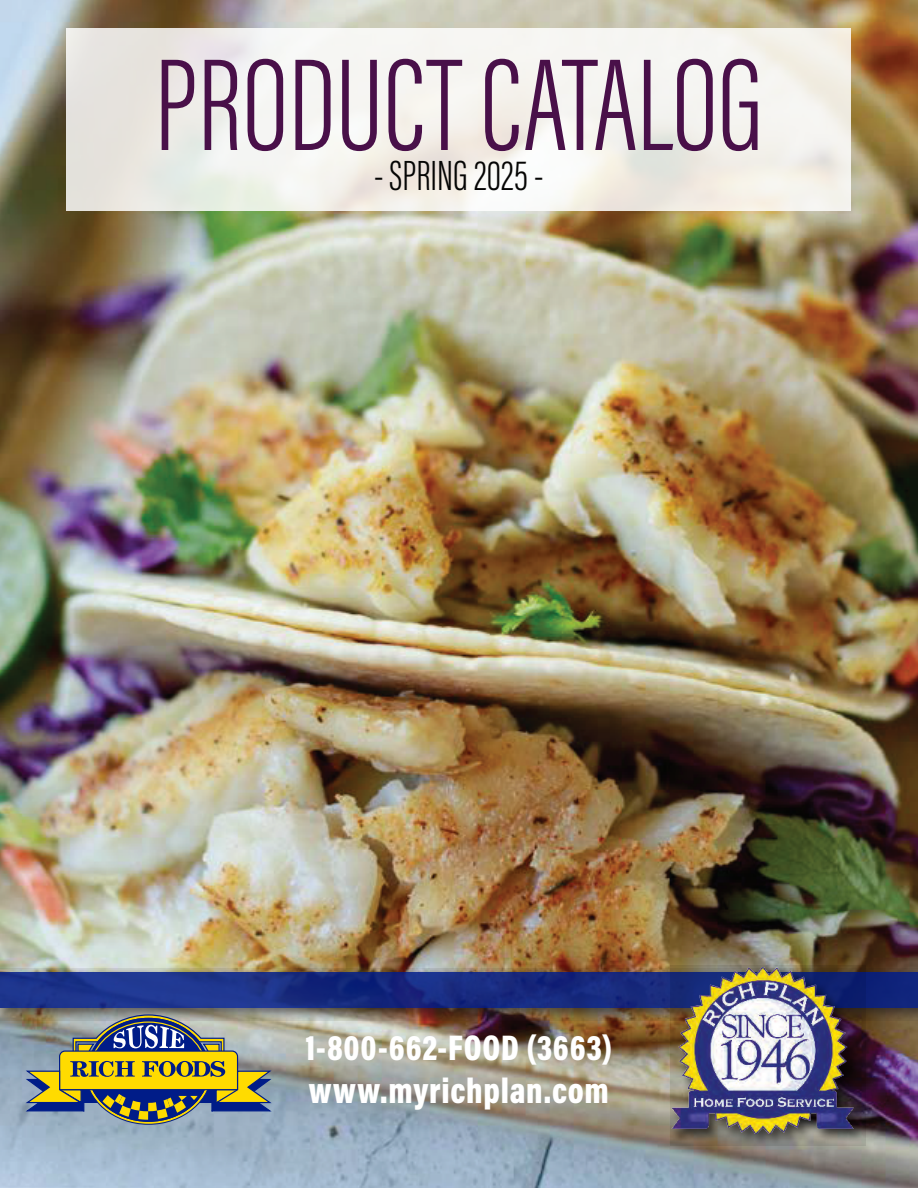
<style>
.page{position:relative;width:918px;height:1188px;background:#fff}
.page>*{position:absolute;margin:0;border:0;box-sizing:border-box;transform-origin:0 0}
.t1{font:300 135px "Acumin Pro Extra Cond";color:#491049}
.t2{font:300 43.5px "Acumin Pro Extra Cond";color:#050504}
.t3{font:900 36px/43.2px "Acumin Pro Cond";letter-spacing:.02em;color:#fff;scale:.94 1}
</style>
<div class="page">
<img style="left:0;top:0;width:918px;height:1188px">
<svg style="left:67px;top:28px;width:784px;height:182px;fill:#f4f3ee"></svg>
<img style="left:0;top:969px;width:918px;height:52px">
<svg style="left:0;top:972px;width:918px;height:36px;background:#182d83"></svg>
<svg style="left:670px;top:965px;width:196px;height:181px;background:#766f68"></svg>
<img style="left:669px;top:963px;width:195px;height:171px">
<svg style="left:24px;top:1014px;width:250px;height:111px;background:#92936d"></svg>
<h1 class="t1" style="left:155px;top:24px;width:610px">PRODUCT CATALOG</h1>
<p class="t2" style="left:374px;top:150px;width:171px">- SPRING 2025 -</p>
<p class="t3" style="left:305px;top:1025px;width:328px">1-800-662-FOOD (3663) www.myrichplan.com</p>
</div>
